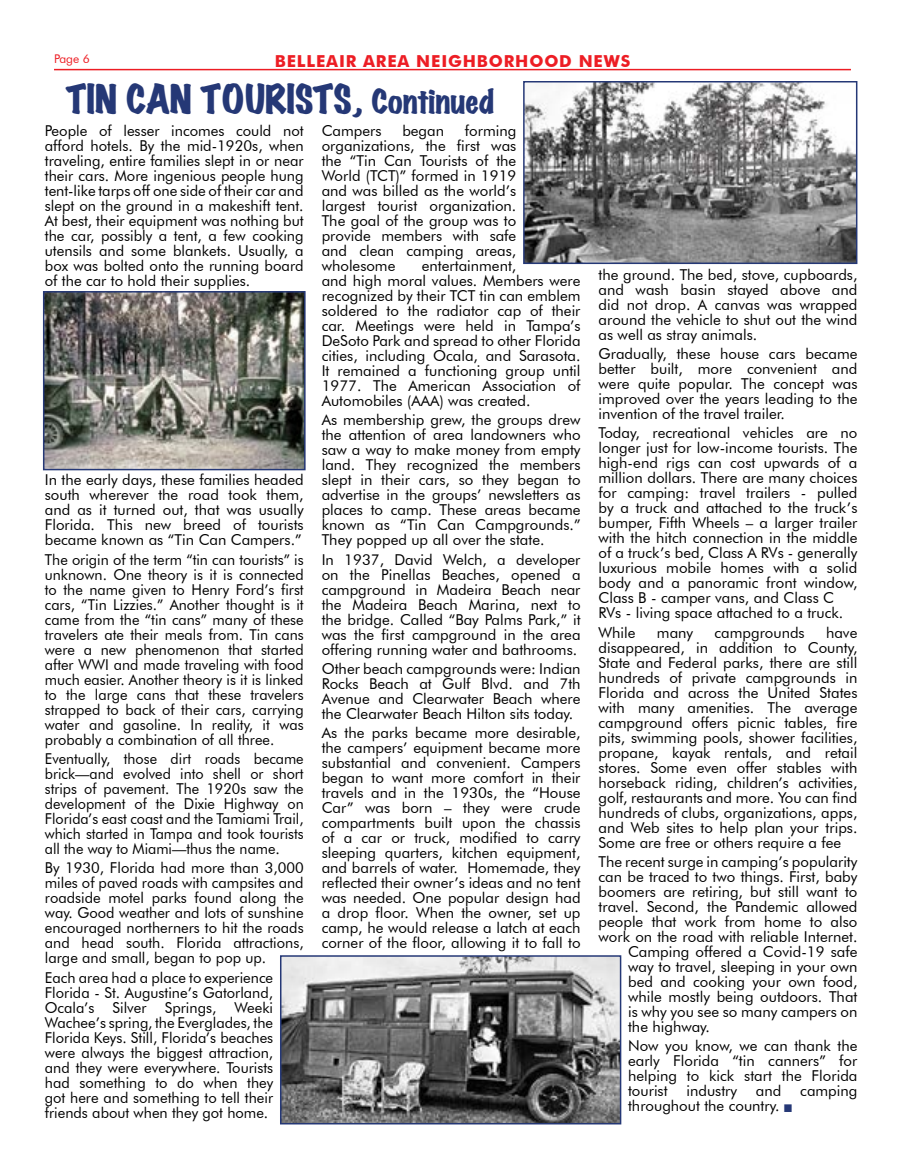
<style>
.page{position:relative;width:905px;height:1161px;background:#fff}
.page>*{position:absolute;margin:0;border:0;box-sizing:border-box;transform-origin:0 0}
.t1{font:36px "Marker Felt Wide";color:#253876}
.t2{font:700 16.5px "Futura BT";letter-spacing:.05em;color:#ed1d24}
.t3{font:15px/15px "Futura BT";color:#000;text-align:justify}
.t4{font:15px/15px "Futura BT";color:#000;text-align:justify;scale:.96 1}
.t5{font:12px "Futura BT";color:#ed1d24}
.s1{font-size:30px}
</style>
<div class="page">
<hr style="left:54px;top:69px;width:796px;height:1px;background:#ed1d24">
<img style="left:526px;top:84px;width:328px;height:177px">
<div style="left:523px;top:81px;width:334px;height:183px;border:2px solid #253876"></div>
<img style="left:283px;top:958px;width:335px;height:163px">
<div style="left:280px;top:955px;width:341px;height:169px;border:2px solid #253876"></div>
<img style="left:46px;top:294px;width:256px;height:173px">
<div style="left:43px;top:291px;width:262px;height:179px;border:2px solid #253876"></div>
<p class="t5" style="left:54px;top:52px;width:37px">Page 6</p>
<p class="t2" style="left:275px;top:51px;width:357px">BELLEAIR AREA NEIGHBORHOOD NEWS</p>
<h1 class="t1" style="left:67px;top:81px;width:429px">TIN CAN TOURISTS, <span class="s1">Continued</span></h1>
<p class="t3" style="left:45px;top:123px;width:260px">People of lesser incomes could not afford hotels. By the mid-1920s, when traveling, entire families slept in or near their cars. More ingenious people hung tent-like tarps off one side of their car and slept on the ground in a makeshift tent.<br>At best, their equipment was nothing but the car, possibly a tent, a few cooking utensils and some blankets. Usually, a box was bolted onto the running board of the car to hold their supplies.</p>
<p class="t3" style="left:45px;top:473px;width:260px">In the early days, these families headed south wherever the road took them, and as it turned out, that was usually Florida. This new breed of tourists became known as “Tin Can Campers.”</p>
<p class="t3" style="left:45px;top:552px;width:260px">The origin of the term “tin can tourists” is unknown. One theory is it is connected to the name given to Henry Ford’s first cars, “Tin Lizzies.” Another thought is it came from the “tin cans” many of these travelers ate their meals from. Tin cans were a new phenomenon that started after WWI and made traveling with food much easier. Another theory is it is linked to the large cans that these travelers strapped to back of their cars, carrying water and gasoline. In reality, it was probably a combination of all three.</p>
<p class="t4" style="left:45px;top:751px;width:271px">Eventually, those dirt roads became brick—and evolved into shell or short strips of pavement. The 1920s saw the development of the Dixie Highway on Florida’s east coast and the Tamiami Trail, which started in Tampa and took tourists all the way to Miami—thus the name.</p>
<p class="t3" style="left:45px;top:860px;width:260px">By 1930, Florida had more than 3,000 miles of paved roads with campsites and roadside motel parks found along the way. Good weather and lots of sunshine encouraged northerners to hit the roads and head south. Florida attractions, large and small, began to pop up.</p>
<p class="t3" style="left:45px;top:970px;width:230px">Each area had a place to experience Florida - St. Augustine’s Gatorland, Ocala’s Silver Springs, Weeki Wachee’s spring, the Everglades, the Florida Keys. Still, Florida’s beaches were always the biggest attraction, and they were everywhere. Tourists had something to do when they got here and something to tell their friends about when they got home.</p>
<p class="t3" style="left:322px;top:123px;width:196px;text-indent:143px">forming organizations, the first was the “Tin Can Tourists of the World (TCT)” formed in 1919 and was billed as the world’s largest tourist organization.<br>The goal of the group was to provide members with safe and clean camping areas, wholesome</p>
<p class="t3" style="left:322px;top:123px;width:61px">Campers</p>
<p class="t3" style="left:402px;top:123px;width:43px">began</p>
<p class="t3" style="left:322px;top:258px;width:260px;text-align:left;text-indent:100px">entertainment,<br>and high moral values. Members were recognized by their TCT tin can emblem soldered to the radiator cap of their car. Meetings were held in Tampa’s DeSoto Park and spread to other Florida cities, including Ocala, and Sarasota.<br>It remained a functioning group until 1977. The American Association of Automobiles (AAA) was created.</p>
<p class="t3" style="left:322px;top:413px;width:260px">As membership grew, the groups drew the attention of area landowners who saw a way to make money from empty land. They recognized the members slept in their cars, so they began to advertise in the groups’ newsletters as places to camp. These areas became known as “Tin Can Campgrounds.” They popped up all over the state.</p>
<p class="t3" style="left:322px;top:552px;width:260px">In 1937, David Welch, a developer on the Pinellas Beaches, opened a campground in Madeira Beach near the Madeira Beach Marina, next to the bridge. Called “Bay Palms Park,” it was the first campground in the area offering running water and bathrooms.</p>
<p class="t3" style="left:322px;top:661px;width:260px">Other beach campgrounds were: Indian Rocks Beach at Gulf Blvd. and 7th Avenue and Clearwater Beach where the Clearwater Beach Hilton sits today.</p>
<p class="t3" style="left:322px;top:725px;width:260px">As the parks became more desirable, the campers’ equipment became more substantial and convenient. Campers began to want more comfort in their travels and in the 1930s, the “House Car” was born – they were crude compartments built upon the chassis of a car or truck, modified to carry sleeping quarters, kitchen equipment, and barrels of water. Homemade, they reflected their owner’s ideas and no tent was needed. One popular design had a drop floor. When the owner, set up camp, he would release a latch at each corner of the floor, allowing it to fall to</p>
<p class="t3" style="left:598px;top:267px;width:260px">the ground. The bed, stove, cupboards, and wash basin stayed above and did not drop. A canvas was wrapped around the vehicle to shut out the wind as well as stray animals.</p>
<p class="t3" style="left:598px;top:346px;width:260px">Gradually, these house cars became better built, more convenient and were quite popular. The concept was improved over the years leading to the invention of the travel trailer.</p>
<p class="t3" style="left:598px;top:425px;width:260px;text-align:left">Today, recreational vehicles are no longer just for low-income tourists. The high-end rigs can cost upwards of a million dollars. There are many choices for camping: travel trailers - pulled by a truck and attached to the truck’s bumper, Fifth Wheels – a larger trailer with the hitch connection in the middle of a truck’s bed, Class A RVs - generally luxurious mobile homes with a solid body and a panoramic front window, Class B - camper vans, and Class C RVs - living space attached to a truck.</p>
<p class="t3" style="left:598px;top:625px;width:39px">While</p>
<p class="t3" style="left:657px;top:625px;width:38px">many</p>
<p class="t3" style="left:714px;top:625px;width:92px">campgrounds</p>
<p class="t3" style="left:598px;top:625px;width:260px;text-indent:227px">have disappeared, in addition to County, State and Federal parks, there are still hundreds of private campgrounds in Florida and across the United States with many amenities. The average campground offers picnic tables, fire pits, swimming pools, shower facilities, propane, kayak rentals, and retail stores. Some even offer stables with horseback riding, children’s activities, golf, restaurants and more. You can find hundreds of clubs, organizations, apps, and Web sites to help plan your trips.<br>Some are free or others require a fee</p>
<p class="t3" style="left:598px;top:854px;width:260px">The recent surge in camping’s popularity</p>
<p class="t3" style="left:598px;top:869px;width:260px">can be traced to two things. First, baby</p>
<p class="t3" style="left:598px;top:884px;width:260px">boomers are retiring, but still want to</p>
<p class="t3" style="left:598px;top:899px;width:260px">travel. Second, the Pandemic allowed</p>
<p class="t3" style="left:598px;top:914px;width:260px">people that work from home to also</p>
<p class="t3" style="left:598px;top:929px;width:260px">work on the road with reliable Internet.</p>
<p class="t3" style="left:628px;top:944px;width:231px">Camping offered a Covid-19 safe</p>
<p class="t3" style="left:628px;top:959px;width:231px">way to travel, sleeping in your own</p>
<p class="t3" style="left:628px;top:974px;width:231px">bed and cooking your own food,</p>
<p class="t3" style="left:628px;top:989px;width:231px">while mostly being outdoors. That</p>
<p class="t3" style="left:628px;top:1004px;width:231px">is why you see so many campers on</p>
<p class="t3" style="left:628px;top:1019px;width:83px">the highway.</p>
<p class="t3" style="left:628px;top:1038px;width:231px">Now you know, we can thank the early Florida “tin canners” for helping to kick start the Florida tourist</p>
<p class="t3" style="left:686px;top:1083px;width:52px">industry</p>
<p class="t3" style="left:756px;top:1083px;width:27px">and</p>
<p class="t3" style="left:800px;top:1083px;width:59px">camping</p>
<p class="t3" style="left:628px;top:1098px;width:153px">throughout the country.</p>
</div>
